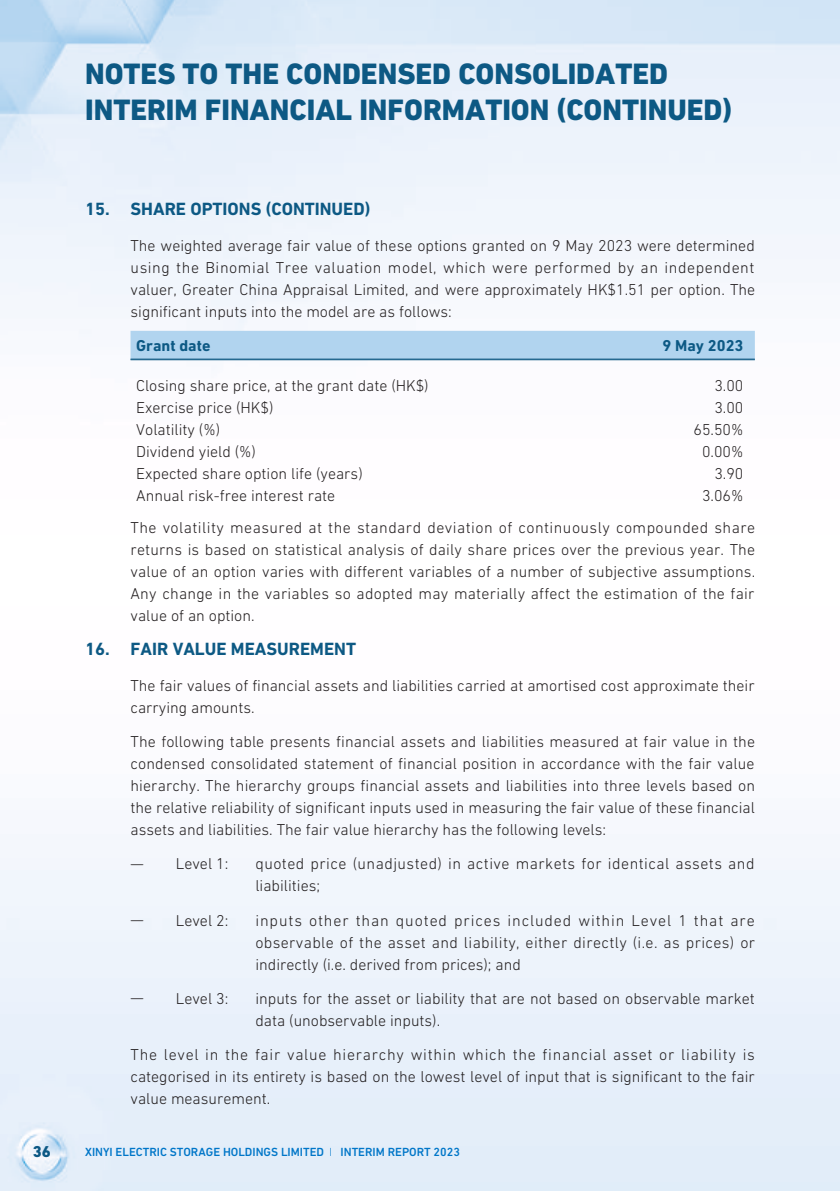
<style>
.page{position:relative;width:840px;height:1191px;background:#fff}
.page>*{position:absolute;margin:0;border:0;box-sizing:border-box;transform-origin:0 0}
.t1{font:800 30px/36px "DIN Next LT Pro";color:#0d5984}
._3__標題{font:700 18px "DIN Next LT Pro";color:#0d5984}
._1__內文{font:300 16px/22px "DIN Next LT Pro";color:#231f20;text-align:justify}
._1__內文-2{font:300 16px/22px "DIN Next LT Pro";letter-spacing:.03em;color:#231f20}
._1__內文-3{font:700 16px "DIN Next LT Pro";color:#0d5984}
.t2{font:800 16px "DIN Next LT Pro";color:#0d5984}
.t3{font:500 12px "DIN Next LT Pro";color:#0076c8}
.s1{font-family:"M Hei HK";font-size:8px}
</style>
<div class="page">
<img style="left:0;top:0;width:838px;height:1191px">
<div style="left:130px;top:331px;width:624px;height:28px;background:#b1d4ef"></div>
<hr style="left:130px;top:359px;width:482px;height:1px;background:#0d5984">
<hr style="left:612px;top:359px;width:142px;height:1px;background:#0d5984">
<h1 class="t1" style="left:85px;top:55px;width:648px">NOTES TO THE CONDENSED CONSOLIDATED<br>INTERIM FINANCIAL INFORMATION (CONTINUED)</h1>
<p class="_3__標題" style="left:85px;top:198px;width:286px">15. SHARE OPTIONS (CONTINUED)</p>
<p class="_1__內文" style="left:130px;top:234px;width:626px">The weighted average fair value of these options granted on 9 May 2023 were determined using the Binomial Tree valuation model, which were performed by an independent valuer, Greater China Appraisal Limited, and were approximately HK$1.51 per option. The significant inputs into the model are as follows:</p>
<p class="_1__內文-3" style="left:136px;top:336px;width:76px">Grant date</p>
<p class="_1__內文-3" style="left:662px;top:336px;width:82px">9 May 2023</p>
<p class="_1__內文" style="left:136px;top:374px;width:294px">Closing share price, at the grant date (HK$)</p>
<p class="_1__內文" style="left:714px;top:374px;width:31px">3.00</p>
<p class="_1__內文" style="left:136px;top:396px;width:139px">Exercise price (HK$)</p>
<p class="_1__內文" style="left:714px;top:396px;width:31px">3.00</p>
<p class="_1__內文" style="left:136px;top:418px;width:85px">Volatility (%)</p>
<p class="_1__內文" style="left:693px;top:418px;width:51px">65.50%</p>
<p class="_1__內文" style="left:136px;top:440px;width:121px">Dividend yield (%)</p>
<p class="_1__內文" style="left:701px;top:440px;width:43px">0.00%</p>
<p class="_1__內文" style="left:136px;top:462px;width:228px">Expected share option life (years)</p>
<p class="_1__內文" style="left:714px;top:462px;width:31px">3.90</p>
<p class="_1__內文" style="left:136px;top:484px;width:200px">Annual risk-free interest rate</p>
<p class="_1__內文" style="left:701px;top:484px;width:43px">3.06%</p>
<p class="_1__內文" style="left:130px;top:516px;width:626px">The volatility measured at the standard deviation of continuously compounded share returns is based on statistical analysis of daily share prices over the previous year. The value of an option varies with different variables of a number of subjective assumptions.<br>Any change in the variables so adopted may materially affect the estimation of the fair value of an option.</p>
<p class="_3__標題" style="left:85px;top:638px;width:272px">16. FAIR VALUE MEASUREMENT</p>
<p class="_1__內文" style="left:130px;top:675px;width:625px">The fair values of financial assets and liabilities carried at amortised cost approximate their carrying amounts.</p>
<p class="_1__內文" style="left:130px;top:731px;width:625px">The following table presents financial assets and liabilities measured at fair value in the condensed consolidated statement of financial position in accordance with the fair value hierarchy. The hierarchy groups financial assets and liabilities into three levels based on the relative reliability of significant inputs used in measuring the fair value of these financial assets and liabilities. The fair value hierarchy has the following levels:</p>
<p class="_1__內文" style="left:130px;top:853px;width:99px">— Level 1:</p>
<p class="_1__內文-2" style="left:255px;top:853px;width:500px">quoted price (unadjusted) in active markets for identical assets and liabilities;</p>
<p class="_1__內文" style="left:130px;top:909px;width:99px">— Level 2:</p>
<p class="_1__內文" style="left:255px;top:909px;width:501px">inputs other than quoted prices included within Level 1 that are observable of the asset and liability, either directly (i.e. as prices) or indirectly (i.e. derived from prices); and</p>
<p class="_1__內文" style="left:130px;top:987px;width:99px">— Level 3:</p>
<p class="_1__內文" style="left:255px;top:987px;width:500px">inputs for the asset or liability that are not based on observable market data (unobservable inputs).</p>
<p class="_1__內文" style="left:130px;top:1043px;width:625px">The level in the fair value hierarchy within which the financial asset or liability is categorised in its entirety is based on the lowest level of input that is significant to the fair value measurement.</p>
<p class="t2" style="left:33px;top:1142px;width:19px">36</p>
<p class="t3" style="left:85px;top:1145px;width:376px">XINYI ELECTRIC STORAGE HOLDINGS LIMITED <span class="s1">｜</span> INTERIM REPORT 2023</p>
</div>
